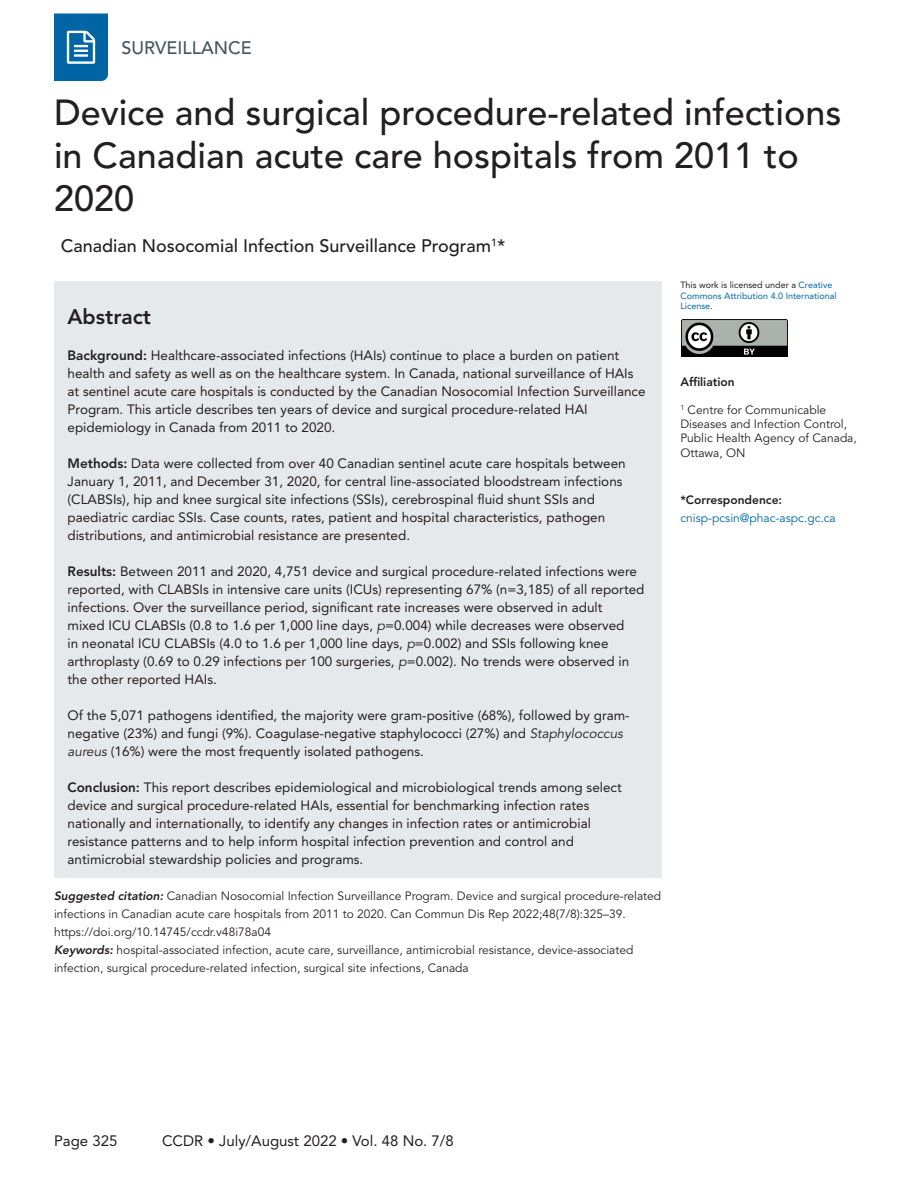
<style>
.page{position:relative;width:918px;height:1188px;background:#fff}
.page>*{position:absolute;margin:0;border:0;box-sizing:border-box;transform-origin:0 0}
.A_-_H2{font:500 36px/43.2px "Avenir LT Std";color:#231f20}
.A_-_H3{font:800 21px "Avenir LT Std";color:#231f20}
.A_-_Names{font:500 18px "Avenir LT Std";color:#231f20}
.t1{font:500 18px "Avenir LT Std";color:#45555f}
.t2{font:15px "Avenir LT Std";color:#231f20}
.A_-_Body{font:13.5px/18px "Avenir LT Std";color:#231f20}
.A_-_Suggested_Citati{font:12px/18px "Avenir LT Std";color:#231f20}
.A_-_Sidebar{font:12px/14.4px "Avenir LT Std";color:#231f20}
.A_-_Sidebar_Corresp{font:12px/18px "Avenir LT Std";color:#0065a4}
.A_-_Sidebar_Header{font:800 12px "Avenir LT Std";color:#231f20}
.A_-_Table_-_Footnote{font:9px/10.5px "Avenir LT Std";color:#0065a4}
.s1{font-weight:800}
.s2{font-style:italic}
.s3{font-weight:800;font-style:italic}
.s4{color:#231f20}
.s5{font-weight:800;color:#231f20}
</style>
<div class="page">
<svg style="left:54px;top:14px;width:54px;height:67px;background:#1c76ae"></svg>
<div style="left:54px;top:281px;width:608px;height:597px;background:#e6e9eb"></div>
<img style="left:682px;top:319px;width:105px;height:37px">
<h3 class="t1" style="left:122px;top:37px;width:132px">SURVEILLANCE</h3>
<p class="A_-_H2" style="left:54px;top:92px;width:789px">Device and surgical procedure-related infections in Canadian acute care hospitals from 2011 to<br>2020</p>
<p class="A_-_Names" style="left:61px;top:235px;width:446px">Canadian Nosocomial Infection Surveillance Program<sup>1</sup>*</p>
<p class="A_-_H3" style="left:68px;top:304px;width:85px">Abstract</p>
<p class="A_-_Body" style="left:68px;top:346px;width:580px"><span class="s1">Background:</span> Healthcare-associated infections (HAIs) continue to place a burden on patient health and safety as well as on the healthcare system. In Canada, national surveillance of HAIs at sentinel acute care hospitals is conducted by the Canadian Nosocomial Infection Surveillance Program. This article describes ten years of device and surgical procedure-related HAI epidemiology in Canada from 2011 to 2020.</p>
<p class="A_-_Body" style="left:68px;top:454px;width:560px"><span class="s1">Methods:</span> Data were collected from over 40 Canadian sentinel acute care hospitals between January 1, 2011, and December 31, 2020, for central line-associated bloodstream infections (CLABSIs), hip and knee surgical site infections (SSIs), cerebrospinal fluid shunt SSIs and paediatric cardiac SSIs. Case counts, rates, patient and hospital characteristics, pathogen distributions, and antimicrobial resistance are presented.</p>
<p class="A_-_Body" style="left:68px;top:562px;width:579px"><span class="s1">Results:</span> Between 2011 and 2020, 4,751 device and surgical procedure-related infections were reported, with CLABSIs in intensive care units (ICUs) representing 67% (n=3,185) of all reported infections. Over the surveillance period, significant rate increases were observed in adult<br>mixed ICU CLABSIs (0.8 to 1.6 per 1,000 line days, <span class="s2">p</span>=0.004) while decreases were observed<br>in neonatal ICU CLABSIs (4.0 to 1.6 per 1,000 line days, <span class="s2">p</span>=0.002) and SSIs following knee arthroplasty (0.69 to 0.29 infections per 100 surgeries, <span class="s2">p</span>=0.002). No trends were observed in the other reported HAIs.</p>
<p class="A_-_Body" style="left:68px;top:706px;width:564px">Of the 5,071 pathogens identified, the majority were gram-positive (68%), followed by gram&shy;negative (23%) and fungi (9%). Coagulase-negative staphylococci (27%) and <span class="s2">Staphylococcus aureus</span> (16%) were the most frequently isolated pathogens.</p>
<p class="A_-_Body" style="left:68px;top:778px;width:556px"><span class="s1">Conclusion:</span> This report describes epidemiological and microbiological trends among select device and surgical procedure-related HAIs, essential for benchmarking infection rates nationally and internationally, to identify any changes in infection rates or antimicrobial resistance patterns and to help inform hospital infection prevention and control and antimicrobial stewardship policies and programs.</p>
<p class="A_-_Suggested_Citati" style="left:54px;top:887px;width:609px"><span class="s3">Suggested citation:</span> Canadian Nosocomial Infection Surveillance Program. Device and surgical procedure-related infections in Canadian acute care hospitals from 2011 to 2020. Can Commun Dis Rep 2022;48(7/8):325–39. https://doi.org/10.14745/ccdr.v48i78a04</p>
<p class="A_-_Suggested_Citati" style="left:54px;top:941px;width:581px"><span class="s3">Keywords:</span> hospital-associated infection, acute care, surveillance, antimicrobial resistance, device-associated infection, surgical procedure-related infection, surgical site infections, Canada</p>
<p class="A_-_Table_-_Footnote" style="left:680px;top:280px;width:158px"><span class="s4">This work is licensed under a</span> Creative<br>Commons Attribution 4.0 International<br>License<span class="s4">.</span></p>
<p class="A_-_Sidebar_Header" style="left:680px;top:374px;width:56px">Affiliation</p>
<p class="A_-_Sidebar" style="left:680px;top:403px;width:178px"><sup>1</sup> Centre for Communicable<br>Diseases and Infection Control,<br>Public Health Agency of Canada,<br>Ottawa, ON</p>
<p class="A_-_Sidebar_Corresp" style="left:680px;top:491px;width:157px"><span class="s5">*Correspondence: </span>cnisp-pcsin@phac-aspc.gc.ca</p>
<p class="t2" style="left:54px;top:1133px;width:65px">Page 325</p>
<p class="t2" style="left:162px;top:1133px;width:293px">CCDR • July/August 2022 • Vol. 48 No. 7/8</p>
</div>
